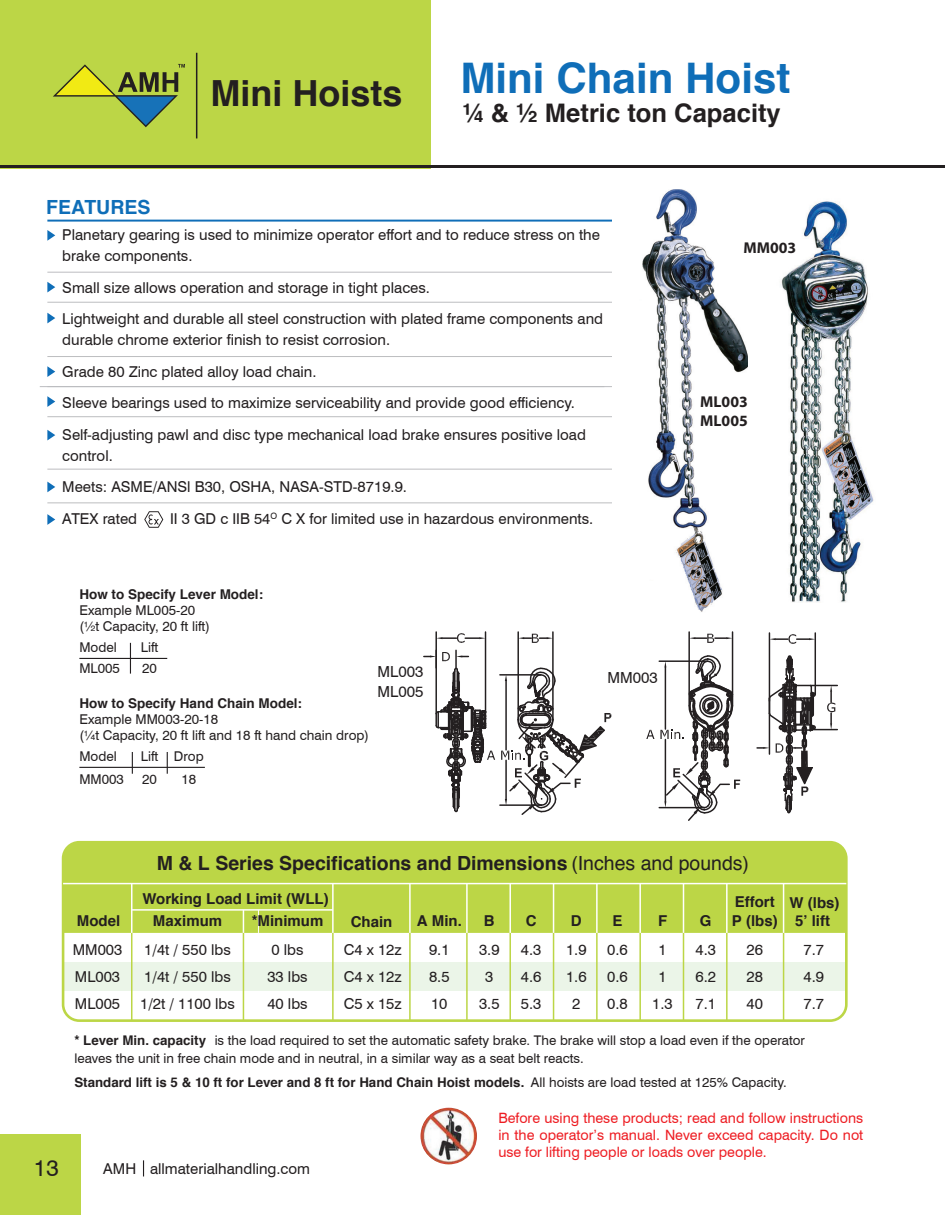
<style>
.page{position:relative;width:945px;height:1215px;background:#fff}
.page>*{position:absolute;margin:0;border:0;box-sizing:border-box;transform-origin:0 0}
.t1{font:700 42.15px "Helvetica";color:#0f6eb8}
.t2{font:700 36px "Helvetica";color:#231f20}
.t3{font:700 25.5px "Helvetica";color:#231f20}
.t4{font:22.8px "Swiss 721 BT";color:#231f20}
.t5{font:700 19.5px "Helvetica";color:#231f20}
.t6{font:700 19.5px "Helvetica";color:#0f6eb8}
.t7{font:700 15.75px/18.9px "Myriad Pro";color:#231f20}
.t8{font:15.3px/19px "Swiss 721 BT";color:#231f20}
.t9{font:15px/27px "Swiss 721 BT";color:#231f20}
.t10{font:700 15px/18px "Helvetica";color:#231f20;text-align:center}
.t11{font:14.25px/17.1px "Swiss 721 BT";color:#ee1d23;text-align:justify}
.t12{font:13.5px/16.2px "Swiss 721 BT";color:#231f20}
.t13{font:700 13.5px "Helvetica";color:#231f20}
.t14{font:13.35px/18px "Swiss 721 BT";color:#231f20}
.t15{font:700 13.35px "Helvetica";color:#231f20}
.s1{font-weight:400}
.s2{font-family:"Helvetica";font-weight:700}
.s3{font-family:"Swiss 721 BT";font-weight:400}
</style>
<div class="page">
<div style="left:0;top:0;width:430px;height:169px;background:#bcd646"></div>
<svg style="left:53px;top:64px;width:132px;height:63px"></svg>
<hr style="left:196px;top:53px;width:1px;height:85px;background:#231f20">
<svg style="left:143px;top:1160px;width:1px;height:16px"></svg>
<svg style="left:424px;top:631px;width:201px;height:210px"></svg>
<hr style="left:688px;top:632px;width:2px;height:62px;background:#231f20">
<hr style="left:732px;top:632px;width:1px;height:63px;background:#231f20">
<svg style="left:689px;top:634px;width:43px;height:9px"></svg>
<svg style="left:757px;top:654px;width:80px;height:160px"></svg>
<hr style="left:815px;top:633px;width:1px;height:61px;background:#231f20">
<hr style="left:769px;top:633px;width:1px;height:68px;background:#231f20">
<svg style="left:770px;top:634px;width:45px;height:10px"></svg>
<svg style="left:646px;top:654px;width:94px;height:167px"></svg>
<img style="left:642px;top:190px;width:105px;height:422px">
<img style="left:780px;top:201px;width:94px;height:401px">
<svg style="left:47px;top:230px;width:8px;height:11px"></svg>
<svg style="left:47px;top:282px;width:8px;height:10px"></svg>
<svg style="left:47px;top:313px;width:8px;height:10px"></svg>
<svg style="left:47px;top:366px;width:8px;height:11px"></svg>
<svg style="left:47px;top:396px;width:8px;height:11px"></svg>
<svg style="left:47px;top:430px;width:8px;height:10px"></svg>
<svg style="left:47px;top:482px;width:8px;height:10px"></svg>
<svg style="left:47px;top:514px;width:8px;height:11px"></svg>
<hr style="left:47px;top:272px;width:565px;height:1px;background:#bcbdc0">
<hr style="left:47px;top:302px;width:565px;height:1px;background:#bcbdc0">
<hr style="left:47px;top:356px;width:565px;height:1px;background:#bcbdc0">
<hr style="left:40px;top:386px;width:564px;height:1px;background:#bcbdc0">
<hr style="left:47px;top:416px;width:565px;height:1px;background:#bcbdc0">
<hr style="left:47px;top:469px;width:565px;height:1px;background:#bcbdc0">
<hr style="left:47px;top:386px;width:565px;height:1px;background:#bcbdc0">
<hr style="left:47px;top:502px;width:565px;height:1px;background:#bcbdc0">
<hr style="left:47px;top:220px;width:565px;height:2px;background:#0f6eb8">
<svg style="left:144px;top:511px;width:19px;height:17px"></svg>
<hr style="left:79px;top:658px;width:88px;height:1px;background:#231f20">
<hr style="left:79px;top:767px;width:126px;height:1px;background:#231f20">
<hr style="left:130px;top:643px;width:1px;height:31px;background:#231f20">
<svg style="left:132px;top:752px;width:1px;height:22px"></svg>
<svg style="left:167px;top:752px;width:1px;height:22px"></svg>
<div style="left:63px;top:963px;width:783px;height:28px;background:#ebf5e8"></div>
<div style="left:64px;top:843px;width:780px;height:90px;background:#bcd646"></div>
<div style="left:62px;top:841px;width:786px;height:181px;border:3px solid #bcd646;border-radius:16px"></div>
<hr style="left:63px;top:883px;width:783px;height:1px;background:#fff">
<hr style="left:131px;top:933px;width:1px;height:88px;background:#bcd646">
<hr style="left:131px;top:884px;width:1px;height:49px;background:#fff">
<hr style="left:243px;top:933px;width:1px;height:88px;background:#bcd646">
<svg style="left:243px;top:911px;width:1px;height:22px"></svg>
<hr style="left:132px;top:909px;width:201px;height:2px;background:#fff">
<hr style="left:332px;top:933px;width:2px;height:88px;background:#bcd646">
<hr style="left:332px;top:884px;width:2px;height:49px;background:#fff">
<hr style="left:466px;top:933px;width:2px;height:88px;background:#bcd646">
<hr style="left:466px;top:884px;width:2px;height:49px;background:#fff">
<hr style="left:409px;top:933px;width:2px;height:88px;background:#bcd646">
<hr style="left:409px;top:884px;width:2px;height:49px;background:#fff">
<hr style="left:509px;top:933px;width:2px;height:88px;background:#bcd646">
<hr style="left:509px;top:884px;width:2px;height:49px;background:#fff">
<hr style="left:553px;top:933px;width:1px;height:88px;background:#bcd646">
<hr style="left:553px;top:884px;width:1px;height:49px;background:#fff">
<hr style="left:596px;top:933px;width:2px;height:88px;background:#bcd646">
<hr style="left:596px;top:884px;width:2px;height:49px;background:#fff">
<hr style="left:639px;top:933px;width:2px;height:88px;background:#bcd646">
<hr style="left:639px;top:884px;width:2px;height:49px;background:#fff">
<hr style="left:683px;top:933px;width:1px;height:88px;background:#bcd646">
<hr style="left:683px;top:884px;width:1px;height:49px;background:#fff">
<hr style="left:726px;top:933px;width:2px;height:88px;background:#bcd646">
<hr style="left:726px;top:884px;width:2px;height:49px;background:#fff">
<hr style="left:783px;top:933px;width:1px;height:88px;background:#bcd646">
<hr style="left:783px;top:884px;width:1px;height:49px;background:#fff">
<hr style="left:0;top:166px;width:945px;height:2px;background:#231f20">
<img style="left:420px;top:1108px;width:57px;height:56px;border-radius:28px">
<div style="left:0;top:1134px;width:81px;height:81px;background:#bcd646"></div>
<h3 class="t6" style="left:46px;top:191px;width:106px">FEATURES</h3>
<h2 class="t2" style="left:211px;top:64px;width:194px">Mini Hoists</h2>
<h1 class="t1" style="left:460px;top:45px;width:332px">Mini Chain Hoist</h1>
<h3 class="t3" style="left:463px;top:92px;width:320px">¼ &amp; ½ Metric ton Capacity</h3>
<p class="t9" style="left:62px;top:224px;width:539px;line-height:21px">Planetary gearing is used to minimize operator effort and to reduce stress on the brake components.</p>
<p class="t9" style="left:62px;top:271px;width:542px;line-height:31.5px">Small size allows operation and storage in tight places.<br>Lightweight and durable all steel construction with plated frame components and</p>
<p class="t9" style="left:62px;top:324px;width:525px;line-height:31.5px">durable chrome exterior finish to resist corrosion.<br>Grade 80 Zinc plated alloy load chain.<br>Sleeve bearings used to maximize serviceability and provide good efficiency.<br>Self-adjusting pawl and disc type mechanical load brake ensures positive load</p>
<p class="t9" style="left:62px;top:439px;width:346px;line-height:31.5px">control.<br>Meets: ASME/ANSl B30, OSHA, NASA-STD-8719.9.<br>ATEX rated</p>
<p class="t9" style="left:170px;top:505px;width:425px">II 3 GD c IIB 54<sup>O</sup> C X for limited use in hazardous environments.</p>
<p class="t13" style="left:79px;top:583px;width:185px">How to Specify Lever Model:</p>
<p class="t12" style="left:79px;top:602px;width:132px">Example ML005-20 (½t Capacity, 20 ft lift)</p>
<p class="t12" style="left:79px;top:639px;width:39px">Model</p>
<p class="t12" style="left:141px;top:639px;width:19px">Lift</p>
<p class="t12" style="left:79px;top:660px;width:42px">ML005</p>
<p class="t12" style="left:142px;top:660px;width:16px">20</p>
<p class="t13" style="left:79px;top:692px;width:224px">How to Specify Hand Chain Model:</p>
<p class="t12" style="left:79px;top:711px;width:291px">Example MM003-20-18<br>(¼t Capacity, 20 ft lift and 18 ft hand chain drop)</p>
<p class="t12" style="left:79px;top:748px;width:39px">Model</p>
<p class="t12" style="left:141px;top:748px;width:64px">Lift Drop</p>
<p class="t12" style="left:79px;top:771px;width:46px">MM003</p>
<p class="t12" style="left:142px;top:771px;width:16px">20</p>
<p class="t12" style="left:181px;top:771px;width:16px">18</p>
<p class="t8" style="left:378px;top:662px;width:47px">ML003<br>ML005</p>
<p class="t8" style="left:607px;top:668px;width:52px">MM003</p>
<p class="t7" style="left:744px;top:238px;width:54px">MM003</p>
<p class="t7" style="left:700px;top:392px;width:49px">ML003<br>ML005</p>
<h3 class="t5" style="left:157px;top:847px;width:594px">M &amp; L Series Specifications and Dimensions <span class="s1">(Inches and pounds)</span></h3>
<p class="t10" style="left:143px;top:890px;width:188px">Working Load Limit (WLL)</p>
<p class="t10" style="left:735px;top:893px;width:41px">Effort</p>
<p class="t9" style="left:344px;top:936px;width:60px;text-align:justify">C4 x 12z C4 x 12z C5 x 15z</p>
<p class="t9" style="left:521px;top:936px;width:22px;text-align:justify">4.3<br>4.6<br>5.3</p>
<p class="t9" style="left:566px;top:936px;width:22px;text-align:center">1.9<br>1.6<br>2</p>
<p class="t9" style="left:607px;top:936px;width:22px;text-align:justify">0.6<br>0.6<br>0.8</p>
<p class="t9" style="left:652px;top:936px;width:22px;text-align:center">1<br>1<br>1.3</p>
<p class="t9" style="left:695px;top:936px;width:22px;text-align:justify">4.3<br>6.2<br>7.1</p>
<p class="t9" style="left:747px;top:936px;width:18px;text-align:justify">26<br>28<br>40</p>
<p class="t9" style="left:804px;top:936px;width:22px;text-align:justify">7.7<br>4.9<br>7.7</p>
<p class="t10" style="left:790px;top:894px;width:51px">W (lbs)<br>5’ lift</p>
<p class="t10" style="left:252px;top:912px;width:73px">*Minimum</p>
<p class="t10" style="left:351px;top:913px;width:43px">Chain</p>
<p class="t10" style="left:417px;top:912px;width:46px">A Min.</p>
<p class="t10" style="left:484px;top:912px;width:12px">B</p>
<p class="t10" style="left:526px;top:912px;width:12px">C</p>
<p class="t10" style="left:571px;top:912px;width:12px">D</p>
<p class="t10" style="left:613px;top:912px;width:12px">E</p>
<p class="t10" style="left:658px;top:912px;width:11px">F</p>
<p class="t10" style="left:700px;top:912px;width:13px">G</p>
<p class="t10" style="left:77px;top:912px;width:45px">Model</p>
<p class="t10" style="left:153px;top:912px;width:71px">Maximum</p>
<p class="t10" style="left:732px;top:912px;width:47px">P (lbs)</p>
<p class="t9" style="left:73px;top:936px;width:51px">MM003<br>ML003<br>ML005</p>
<p class="t9" style="left:140px;top:936px;width:96px">1/4t / 550 lbs<br>1/4t / 550 lbs<br>1/2t / 1100 lbs</p>
<p class="t9" style="left:267px;top:936px;width:42px">0 lbs<br>33 lbs<br>40 lbs</p>
<p class="t9" style="left:429px;top:936px;width:22px;text-align:justify">9.1<br>8.5<br>10</p>
<p class="t9" style="left:479px;top:936px;width:22px;text-align:center">3.9<br>3<br>3.5</p>
<h3 class="t4" style="left:34px;top:1154px;width:27px">13</h3>
<p class="t14" style="left:74px;top:1031px;width:732px"><span class="s2">* Lever Min. capacity</span> is the load required to set the automatic safety brake. The brake will stop a load even if the operator leaves the unit in free chain mode and in neutral, in a similar way as a seat belt reacts.</p>
<p class="t15" style="left:74px;top:1071px;width:714px">Standard lift is 5 &amp; 10 ft for Lever and 8 ft for Hand Chain Hoist models. <span class="s3">All hoists are load tested at 125% Capacity.</span></p>
<p class="t9" style="left:103px;top:1155px;width:208px">AMH allmaterialhandling.com</p>
<p class="t11" style="left:498px;top:1110px;width:366px">Before using these products; read and follow instructions in the operator’s manual. Never exceed capacity. Do not use for lifting people or loads over people.</p>
</div>
